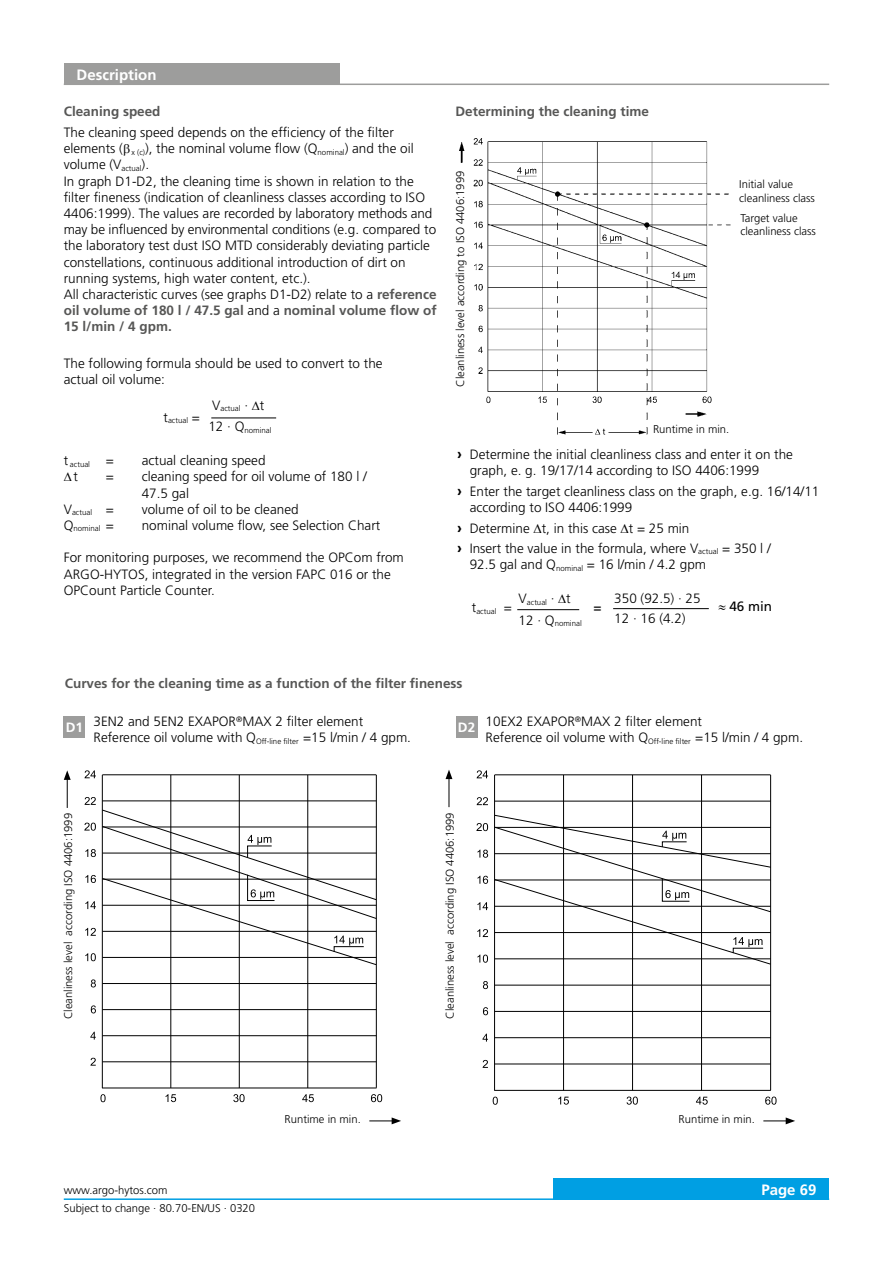
<style>
.page{position:relative;width:893px;height:1263px;background:#fff}
.page>*{position:absolute;margin:0;border:0;box-sizing:border-box;transform-origin:0 0}
._04_Headline_white{font:700 15px "Frutiger LT";color:#fff}
._06_Copytext{font:300 13.5px/16.2px "Frutiger LT";color:#000}
._05_Subline_Copytext{font:700 13.5px/16.2px "Frutiger LT";color:#575756;text-align:justify}
._06_Copytext-2{font:13.5px "Frutiger LT";color:#000}
._06_Copytext-3{font:700 13.5px "Frutiger LT";color:#fff}
._08_Legend{font:300 11.25px/13.5px "Frutiger LT";color:#000}
._06_Copytext-4{font:300 7.8px "Frutiger LT";color:#000}
.s1{font-weight:300;color:#000}
.s2{font-weight:700;font-size:15px}
</style>
<div class="page">
<div style="left:553px;top:1179px;width:276px;height:21px;background:#009fe3"></div>
<hr style="left:64px;top:1198px;width:765px;height:2px;background:#009fe3">
<div style="left:64px;top:64px;width:276px;height:21px;background:#9d9d9c"></div>
<hr style="left:64px;top:84px;width:765px;height:1px;background:#9d9d9c">
<img style="left:459px;top:139px;width:272px;height:296px">
<div style="left:64px;top:716px;width:21px;height:21px;background:#9d9d9c"></div>
<hr style="left:102px;top:1088px;width:275px;height:1px;background:#000">
<hr style="left:102px;top:775px;width:1px;height:313px;background:#000">
<hr style="left:376px;top:775px;width:1px;height:313px;background:#000">
<hr style="left:171px;top:775px;width:1px;height:313px;background:#000">
<hr style="left:239px;top:775px;width:1px;height:313px;background:#000">
<hr style="left:307px;top:775px;width:1px;height:313px;background:#000">
<svg style="left:166px;top:1094px;width:10px;height:8px"></svg>
<svg style="left:233px;top:1094px;width:12px;height:8px"></svg>
<svg style="left:302px;top:1094px;width:12px;height:8px"></svg>
<svg style="left:371px;top:1094px;width:11px;height:8px"></svg>
<svg style="left:100px;top:1094px;width:6px;height:8px"></svg>
<hr style="left:102px;top:1061px;width:274px;height:1px;background:#000">
<hr style="left:102px;top:1035px;width:274px;height:1px;background:#000">
<hr style="left:102px;top:1009px;width:274px;height:1px;background:#000">
<hr style="left:102px;top:983px;width:274px;height:1px;background:#000">
<hr style="left:102px;top:774px;width:274px;height:1px;background:#000">
<svg style="left:90px;top:1058px;width:6px;height:8px"></svg>
<svg style="left:90px;top:1032px;width:6px;height:7px"></svg>
<svg style="left:91px;top:1005px;width:5px;height:8px"></svg>
<svg style="left:91px;top:979px;width:5px;height:8px"></svg>
<svg style="left:85px;top:770px;width:11px;height:8px"></svg>
<svg style="left:84px;top:797px;width:293px;height:169px"></svg>
<hr style="left:67px;top:777px;width:1px;height:31px;background:#000">
<svg style="left:64px;top:770px;width:7px;height:10px"></svg>
<div style="left:456px;top:716px;width:21px;height:21px;background:#9d9d9c"></div>
<svg style="left:494px;top:774px;width:277px;height:317px"></svg>
<svg style="left:558px;top:1096px;width:11px;height:8px"></svg>
<svg style="left:627px;top:1096px;width:11px;height:9px"></svg>
<svg style="left:696px;top:1096px;width:12px;height:9px"></svg>
<svg style="left:765px;top:1096px;width:11px;height:9px"></svg>
<svg style="left:493px;top:1097px;width:5px;height:8px"></svg>
<hr style="left:495px;top:1064px;width:276px;height:1px;background:#000">
<hr style="left:495px;top:1037px;width:276px;height:1px;background:#000">
<hr style="left:495px;top:1011px;width:276px;height:1px;background:#000">
<hr style="left:495px;top:985px;width:276px;height:1px;background:#000">
<hr style="left:495px;top:774px;width:276px;height:1px;background:#000">
<hr style="left:495px;top:801px;width:276px;height:1px;background:#000">
<svg style="left:483px;top:1060px;width:5px;height:8px"></svg>
<svg style="left:482px;top:1034px;width:6px;height:7px"></svg>
<svg style="left:483px;top:1007px;width:5px;height:8px"></svg>
<svg style="left:483px;top:981px;width:5px;height:8px"></svg>
<svg style="left:477px;top:797px;width:11px;height:8px"></svg>
<svg style="left:477px;top:770px;width:11px;height:8px"></svg>
<svg style="left:476px;top:814px;width:296px;height:151px"></svg>
<hr style="left:211px;top:418px;width:65px;height:1px;background:#000">
<hr style="left:517px;top:609px;width:62px;height:1px;background:#000">
<hr style="left:613px;top:608px;width:96px;height:1px;background:#000">
<hr style="left:449px;top:777px;width:1px;height:30px;background:#000">
<svg style="left:445px;top:770px;width:7px;height:9px"></svg>
<svg style="left:369px;top:1117px;width:32px;height:7px"></svg>
<svg style="left:763px;top:1117px;width:32px;height:7px"></svg>
<p class="_04_Headline_white" style="left:77px;top:66px;width:81px">Description</p>
<p class="_05_Subline_Copytext" style="left:64px;top:104px;width:98px">Cleaning speed</p>
<p class="_06_Copytext" style="left:64px;top:124px;width:351px">The cleaning speed depends on the efficiency of the filter elements ( <sub>x</sub> <sub>(c)</sub>), the nominal volume flow (Q<sub>nominal</sub>) and the oil volume (V<sub>actual</sub>).</p>
<p class="_06_Copytext" style="left:64px;top:173px;width:374px">In graph D1-D2, the cleaning time is shown in relation to the filter fineness (indication of cleanliness classes according to ISO 4406:1999). The values are recorded by laboratory methods and may be influenced by environmental conditions (e.g. compared to the laboratory test dust ISO MTD considerably deviating particle constellations, continuous additional introduction of dirt on running systems, high water content, etc.).</p>
<p class="_05_Subline_Copytext" style="left:64px;top:286px;width:374px"><span class="s1">All characteristic curves (see graphs D1-D2) relate to a</span> reference oil volume of 180 l / 47.5 gal <span class="s1">and a</span> nominal volume flow of 15 l/min / 4 gpm.</p>
<p class="_06_Copytext" style="left:64px;top:355px;width:320px">The following formula should be used to convert to the</p>
<p class="_06_Copytext" style="left:64px;top:372px;width:103px">actual oil volume:</p>
<p class="_06_Copytext-4" style="left:164px;top:416px;width:38px"><sup>t</sup>actual <sup>=</sup></p>
<p class="_06_Copytext-4" style="left:212px;top:404px;width:54px"><sup>V</sup>actual <sup>·</sup> ∆<sup>t</sup></p>
<p class="_06_Copytext-4" style="left:208px;top:426px;width:65px"><sup>12</sup> <sup>·</sup> <sup>Q</sup>nominal</p>
<p class="_06_Copytext-4" style="left:64px;top:460px;width:52px"><sup>t</sup> actual <sup>=</sup></p>
<p class="_06_Copytext" style="left:142px;top:453px;width:125px">actual cleaning speed</p>
<p class="_06_Copytext" style="left:64px;top:469px;width:16px">∆t</p>
<p class="_06_Copytext" style="left:106px;top:469px;width:10px">=</p>
<p class="_06_Copytext" style="left:142px;top:469px;width:227px">cleaning speed for oil volume of 180 l /<br>47.5 gal</p>
<p class="_06_Copytext-4" style="left:64px;top:508px;width:52px"><sup>V</sup>actual <sup>=</sup></p>
<p class="_06_Copytext" style="left:142px;top:501px;width:158px">volume of oil to be cleaned</p>
<p class="_06_Copytext-4" style="left:64px;top:524px;width:52px"><sup>Q</sup>nominal <sup>=</sup></p>
<p class="_06_Copytext" style="left:142px;top:517px;width:240px">nominal volume flow, see Selection Chart</p>
<p class="_06_Copytext" style="left:64px;top:550px;width:342px">For monitoring purposes, we recommend the OPCom from<br>ARGO-HYTOS, integrated in the version FAPC 016 or the<br>OPCount Particle Counter.</p>
<p class="_05_Subline_Copytext" style="left:455px;top:104px;width:195px">Determining the cleaning time</p>
<p class="_08_Legend" style="left:454px;top:387px;width:218px;rotate:-90deg">Cleanliness level according to ISO 4406:1999</p>
<p class="_08_Legend" style="left:739px;top:178px;width:77px">Initial value cleanliness class</p>
<p class="_08_Legend" style="left:740px;top:211px;width:77px">Target value cleanliness class</p>
<p class="_08_Legend" style="left:653px;top:422px;width:78px">Runtime in min.</p>
<p class="_06_Copytext" style="left:470px;top:447px;width:325px;text-indent:-13px"><span class="s2">›</span> Determine the initial cleanliness class and enter it on the graph, e. g. 19/17/14 according to ISO 4406:1999</p>
<p class="_06_Copytext" style="left:470px;top:483px;width:351px;text-indent:-13px"><span class="s2">›</span> Enter the target cleanliness class on the graph, e.g. 16/14/11 according to ISO 4406:1999</p>
<p class="_06_Copytext" style="left:457px;top:520px;width:234px"><span class="s2">›</span> Determine ∆t, in this case ∆t = 25 min</p>
<p class="_06_Copytext" style="left:470px;top:540px;width:303px;text-indent:-13px"><span class="s2">›</span> Insert the value in the formula, where V<sub>actual</sub> = 350 l /<br>92.5 gal and Q<sub>nominal</sub> = 16 l/min / 4.2 gpm</p>
<p class="_06_Copytext-4" style="left:519px;top:597px;width:54px"><sup>V</sup>actual <sup>·</sup> ∆<sup>t</sup></p>
<p class="_06_Copytext-4" style="left:519px;top:619px;width:65px"><sup>12</sup> <sup>·</sup> <sup>Q</sup>nominal</p>
<p class="_06_Copytext-4" style="left:472px;top:607px;width:42px"><sup>t</sup>actual <sup>=</sup></p>
<p class="_06_Copytext" style="left:614px;top:590px;width:88px">350 (92.5) · 25</p>
<p class="_06_Copytext" style="left:614px;top:610px;width:73px">12 · 16 (4.2)</p>
<p class="_06_Copytext-2" style="left:593px;top:600px;width:10px">=</p>
<p class="_06_Copytext-2" style="left:719px;top:598px;width:55px">≈ 46 min</p>
<p class="_05_Subline_Copytext" style="left:65px;top:676px;width:399px">Curves for the cleaning time as a function of the filter fineness</p>
<p class="_06_Copytext-3" style="left:66px;top:719px;width:19px">D1</p>
<p class="_06_Copytext" style="left:94px;top:714px;width:319px">3EN2 and 5EN2 EXAPOR<sup>®</sup>MAX 2 filter element<br>Reference oil volume with Q<sub>Off-line</sub> <sub>filter</sub> =15 l/min / 4 gpm.</p>
<p class="_06_Copytext-3" style="left:458px;top:719px;width:19px">D2</p>
<p class="_06_Copytext" style="left:486px;top:714px;width:319px">10EX2 EXAPOR<sup>®</sup>MAX 2 filter element<br>Reference oil volume with Q<sub>Off-line</sub> <sub>filter</sub> =15 l/min / 4 gpm.</p>
<p class="_08_Legend" style="left:62px;top:1019px;width:208px;rotate:-90deg">Cleanliness level according ISO 4406:1999</p>
<p class="_08_Legend" style="left:443px;top:1018px;width:208px;rotate:-90deg">Cleanliness level according ISO 4406:1999</p>
<p class="_08_Legend" style="left:285px;top:1112px;width:78px">Runtime in min.</p>
<p class="_08_Legend" style="left:679px;top:1112px;width:78px">Runtime in min.</p>
<p class="_08_Legend" style="left:64px;top:1184px;width:105px">www.argo-hytos.com</p>
<p class="_04_Headline_white" style="left:761px;top:1181px;width:57px">Page 69</p>
<p class="_08_Legend" style="left:64px;top:1202px;width:193px">Subject to change · 80.70-EN/US · 0320</p>
</div>
